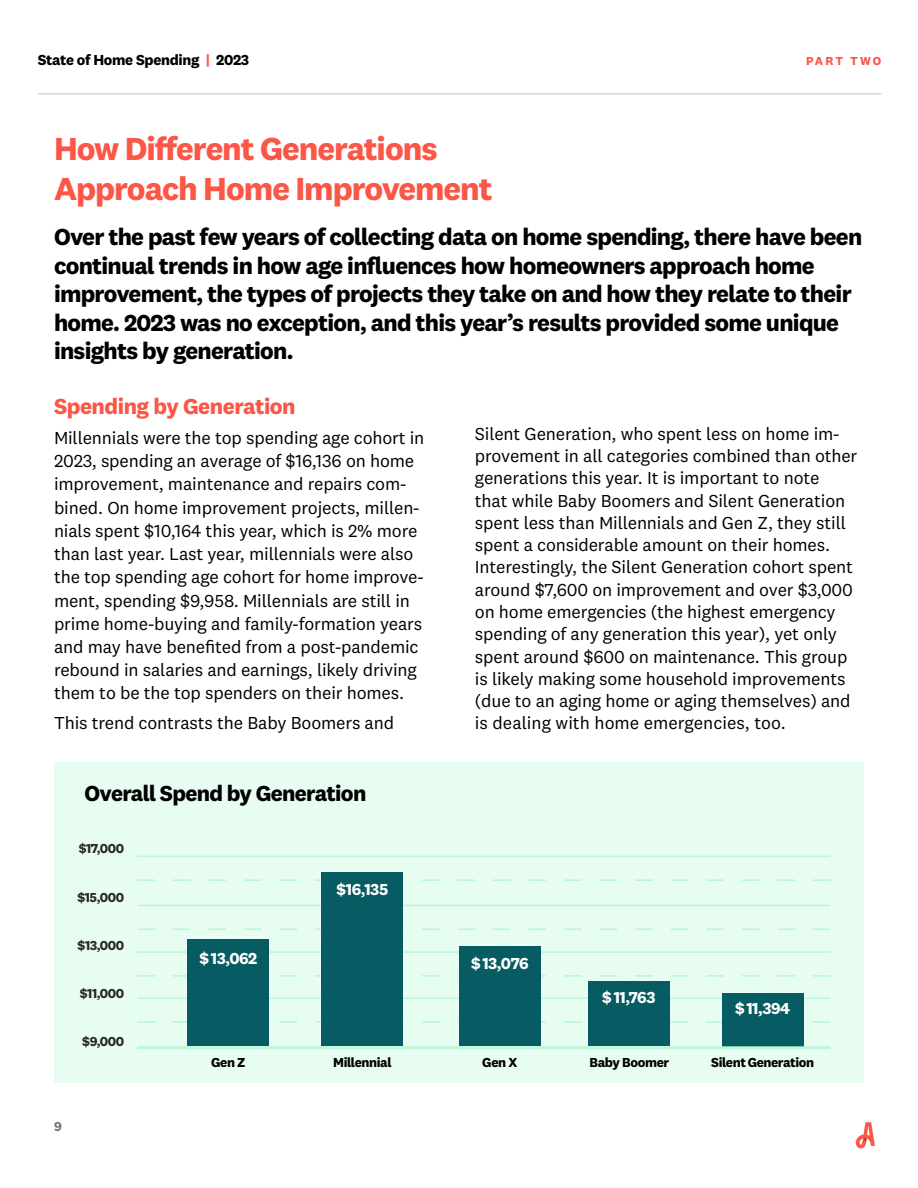
<style>
.page{position:relative;width:918px;height:1188px;background:#fff}
.page>*{position:absolute;margin:0;border:0;box-sizing:border-box;transform-origin:0 0}
.t1{font:700 33px/39.6px "National 2";letter-spacing:-.03em;color:#fc5647}
.t2{font:700 24px/28.5px "National 2";letter-spacing:-.03em;color:#000}
.t3{font:700 23.25px "National 2";letter-spacing:-.03em;color:#000}
.t4{font:700 22.5px "National 2";letter-spacing:-.03em;color:#000}
.t5{font:700 22.5px "National 2";letter-spacing:-.02em;color:#fc5647}
.t6{font:18px/22.4px "National 2";letter-spacing:-.01em;color:#000}
.t7{font:700 16.5px "National 2";letter-spacing:-.03em;color:#fff}
.t8{font:700 15px "National 2";letter-spacing:-.02em;color:#000}
.t9{font:700 13.5px "National 2";letter-spacing:-.03em;color:#000}
.t10{font:700 13.5px "National 2";letter-spacing:-.03em;color:#282827}
.t11{font:700 13.5px "National 2";color:#757575}
.t12{font:700 12px "National 2";letter-spacing:.165em;color:#fc5647}
.s1{color:#fc5747}
</style>
<div class="page">
<hr style="left:38px;top:93px;width:843px;height:1px;background:#dbd9d4">
<svg style="left:856px;top:1122px;width:19px;height:26px"></svg>
<div style="left:54px;top:762px;width:810px;height:321px;background:#e8fdf2"></div>
<hr style="left:137px;top:951px;width:694px;height:2px;background:#baf8d8">
<svg style="left:137px;top:975px;width:694px;height:2px"></svg>
<hr style="left:137px;top:997px;width:694px;height:2px;background:#baf8d8">
<svg style="left:137px;top:1021px;width:694px;height:2px"></svg>
<hr style="left:137px;top:905px;width:694px;height:1px;background:#baf8d8">
<svg style="left:137px;top:928px;width:694px;height:2px"></svg>
<hr style="left:137px;top:856px;width:694px;height:1px;background:#baf8d8">
<svg style="left:137px;top:879px;width:694px;height:2px"></svg>
<div style="left:188px;top:940px;width:81px;height:106px;background:#065c62"></div>
<div style="left:322px;top:873px;width:81px;height:173px;background:#065c62"></div>
<div style="left:459px;top:946px;width:82px;height:100px;background:#065c62"></div>
<div style="left:589px;top:982px;width:81px;height:64px;background:#065c62"></div>
<div style="left:722px;top:993px;width:81px;height:53px;background:#065c62"></div>
<hr style="left:137px;top:1046px;width:694px;height:3px;background:#baf8d8">
<p class="t8" style="left:38px;top:51px;width:213px">State of Home Spending <span class="s1">|</span> 2023</p>
<p class="t12" style="left:806px;top:53px;width:77px">PART TWO</p>
<h1 class="t1" style="left:54px;top:129px;width:440px">How Different Generations<br>Approach Home Improvement</h1>
<p class="t2" style="left:54px;top:222px;width:810px">Over the past few years of collecting data on home spending, there have been continual trends in how age influences how homeowners approach home improvement, the types of projects they take on and how they relate to their home. 2023 was no exception, and this year’s results provided some unique insights by generation.</p>
<p class="t5" style="left:54px;top:392px;width:243px">Spending by Generation</p>
<p class="t6" style="left:54px;top:426px;width:372px;line-height:23.2px">Millennials were the top spending age cohort in 2023, spending an average of $16,136 on home improvement, maintenance and repairs com&shy;bined. On home improvement projects, millen&shy;nials spent $10,164 this year, which is 2% more than last year. Last year, millennials were also the top spending age cohort for home improve&shy;ment, spending $9,958. Millennials are still in prime home-buying and family-formation years and may have benefited from a post-pandemic rebound in salaries and earnings, likely driving them to be the top spenders on their homes.</p>
<p class="t6" style="left:54px;top:712px;width:342px">This trend contrasts the Baby Boomers and</p>
<p class="t6" style="left:475px;top:422px;width:384px">Silent Generation, who spent less on home im&shy;provement in all categories combined than other generations this year. It is important to note<br>that while Baby Boomers and Silent Generation spent less than Millennials and Gen Z, they still spent a considerable amount on their homes.<br>Interestingly, the Silent Generation cohort spent around $7,600 on improvement and over $3,000 on home emergencies (the highest emergency spending of any generation this year), yet only spent around $600 on maintenance. This group is likely making some household improvements (due to an aging home or aging themselves) and is dealing with home emergencies, too.</p>
<p class="t4" style="left:85px;top:780px;width:283px">Overall Spend by Generation</p>
<p class="t10" style="left:79px;top:840px;width:47px">$17,000</p>
<p class="t3" style="left:57px;top:837px;width:106px">2019-2022</p>
<p class="t10" style="left:77px;top:889px;width:48px">$15,000</p>
<p class="t10" style="left:78px;top:937px;width:48px">$13,000</p>
<p class="t10" style="left:80px;top:985px;width:46px">$11,000</p>
<p class="t10" style="left:82px;top:1033px;width:43px">$9,000</p>
<p class="t11" style="left:54px;top:1118px;width:9px">9</p>
<p class="t7" style="left:200px;top:948px;width:59px">$13,062</p>
<p class="t7" style="left:337px;top:879px;width:53px">$16,135</p>
<p class="t7" style="left:471px;top:953px;width:59px">$13,076</p>
<p class="t7" style="left:602px;top:988px;width:55px">$11,763</p>
<p class="t7" style="left:735px;top:999px;width:57px">$11,394</p>
<p class="t9" style="left:211px;top:1054px;width:36px">Gen Z</p>
<p class="t9" style="left:333px;top:1054px;width:60px">Millennial</p>
<p class="t9" style="left:482px;top:1054px;width:37px">Gen X</p>
<p class="t9" style="left:590px;top:1054px;width:81px">Baby Boomer</p>
<p class="t9" style="left:711px;top:1054px;width:104px">Silent Generation</p>
</div>
